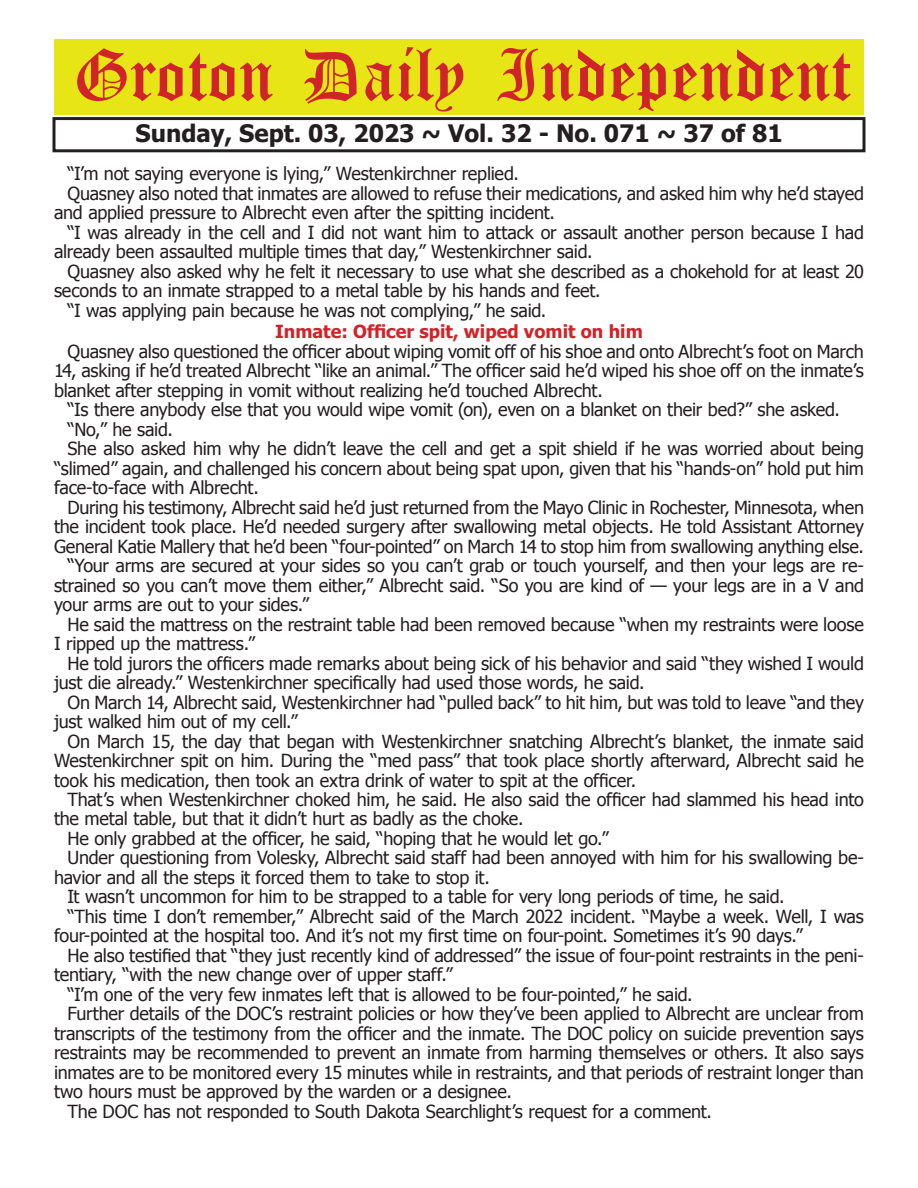
<style>
.page{position:relative;width:918px;height:1188px;background:#fff}
.page>*{position:absolute;margin:0;border:0;box-sizing:border-box;transform-origin:0 0}
.t1{font:54px "Old English Five";color:#d1232a}
.t2{font:700 24px "Tahoma";color:#231f20}
.t3{font:18px/19.5px "Tahoma";letter-spacing:-.01em;color:#231f20;text-align:justify}
.t4{font:700 18px "Tahoma";color:#d1232a}
</style>
<div class="page">
<div style="left:52px;top:117px;width:814px;height:35px;border:3px solid #231f20"></div>
<div style="left:54px;top:40px;width:810px;height:75px;background:#e7e515"></div>
<h1 class="t1" style="left:73px;top:50px;width:779px">Groton Daily Independent</h1>
<h2 class="t2" style="left:135px;top:116px;width:649px">Sunday, Sept. 03, 2023 ~ Vol. 32 - No. 071 ~ 37 of 81</h2>
<p class="t3" style="left:68px;top:163px;width:453px">“I’m not saying everyone is lying,” Westenkirchner replied.</p>
<p class="t3" style="left:68px;top:182px;width:798px">Quasney also noted that inmates are allowed to refuse their medications, and asked him why he’d stayed</p>
<p class="t3" style="left:54px;top:202px;width:503px">and applied pressure to Albrecht even after the spitting incident.</p>
<p class="t3" style="left:68px;top:221px;width:798px">“I was already in the cell and I did not want him to attack or assault another person because I had</p>
<p class="t3" style="left:54px;top:241px;width:540px">already been assaulted multiple times that day,” Westenkirchner said.</p>
<p class="t3" style="left:68px;top:260px;width:798px">Quasney also asked why he felt it necessary to use what she described as a chokehold for at least 20</p>
<p class="t3" style="left:54px;top:280px;width:548px">seconds to an inmate strapped to a metal table by his hands and feet.</p>
<p class="t3" style="left:68px;top:299px;width:480px">“I was applying pain because he was not complying,” he said.</p>
<p class="t4" style="left:275px;top:319px;width:369px">Inmate: Officer spit, wiped vomit on him</p>
<p class="t3" style="left:54px;top:341px;width:811px;text-indent:14px">Quasney also questioned the officer about wiping vomit off of his shoe and onto Albrecht’s foot on March 14, asking if he’d treated Albrecht “like an animal.” The officer said he’d wiped his shoe off on the inmate’s blanket after stepping in vomit without realizing he’d touched Albrecht.</p>
<p class="t3" style="left:68px;top:399px;width:774px">“Is there anybody else that you would wipe vomit (on), even on a blanket on their bed?” she asked.</p>
<p class="t3" style="left:68px;top:418px;width:107px">“No,” he said.</p>
<p class="t3" style="left:68px;top:438px;width:798px">She also asked him why he didn’t leave the cell and get a spit shield if he was worried about being</p>
<p class="t3" style="left:54px;top:457px;width:811px">“slimed” again, and challenged his concern about being spat upon, given that his “hands-on” hold put him</p>
<p class="t3" style="left:54px;top:477px;width:206px">face-to-face with Albrecht.</p>
<p class="t3" style="left:68px;top:496px;width:798px">During his testimony, Albrecht said he’d just returned from the Mayo Clinic in Rochester, Minnesota, when</p>
<p class="t3" style="left:54px;top:516px;width:811px">the incident took place. He’d needed surgery after swallowing metal objects. He told Assistant Attorney</p>
<p class="t3" style="left:54px;top:535px;width:812px">General Katie Mallery that he’d been “four-pointed” on March 14 to stop him from swallowing anything else.</p>
<p class="t3" style="left:68px;top:555px;width:798px">“Your arms are secured at your sides so you can’t grab or touch yourself, and then your legs are re-</p>
<p class="t3" style="left:54px;top:574px;width:812px">strained so you can’t move them either,” Albrecht said. “So you are kind of — your legs are in a V and</p>
<p class="t3" style="left:54px;top:594px;width:257px">your arms are out to your sides.”</p>
<p class="t3" style="left:68px;top:613px;width:798px">He said the mattress on the restraint table had been removed because “when my restraints were loose</p>
<p class="t3" style="left:54px;top:633px;width:203px">I ripped up the mattress.”</p>
<p class="t3" style="left:68px;top:652px;width:798px">He told jurors the officers made remarks about being sick of his behavior and said “they wished I would</p>
<p class="t3" style="left:54px;top:672px;width:592px">just die already.” Westenkirchner specifically had used those words, he said.</p>
<p class="t3" style="left:68px;top:691px;width:798px">On March 14, Albrecht said, Westenkirchner had “pulled back” to hit him, but was told to leave “and they</p>
<p class="t3" style="left:54px;top:711px;width:245px">just walked him out of my cell.”</p>
<p class="t3" style="left:68px;top:730px;width:798px">On March 15, the day that began with Westenkirchner snatching Albrecht’s blanket, the inmate said</p>
<p class="t3" style="left:54px;top:750px;width:811px">Westenkirchner spit on him. During the “med pass” that took place shortly afterward, Albrecht said he</p>
<p class="t3" style="left:54px;top:769px;width:584px">took his medication, then took an extra drink of water to spit at the officer.</p>
<p class="t3" style="left:68px;top:789px;width:798px">That’s when Westenkirchner choked him, he said. He also said the officer had slammed his head into</p>
<p class="t3" style="left:54px;top:808px;width:471px">the metal table, but that it didn’t hurt as badly as the choke.</p>
<p class="t3" style="left:68px;top:828px;width:543px">He only grabbed at the officer, he said, “hoping that he would let go.”</p>
<p class="t3" style="left:68px;top:847px;width:798px">Under questioning from Volesky, Albrecht said staff had been annoyed with him for his swallowing be-</p>
<p class="t3" style="left:54px;top:867px;width:437px">havior and all the steps it forced them to take to stop it.</p>
<p class="t3" style="left:68px;top:886px;width:719px">It wasn’t uncommon for him to be strapped to a table for very long periods of time, he said.</p>
<p class="t3" style="left:68px;top:906px;width:798px">“This time I don’t remember,” Albrecht said of the March 2022 incident. “Maybe a week. Well, I was</p>
<p class="t3" style="left:54px;top:925px;width:750px">four-pointed at the hospital too. And it’s not my first time on four-point. Sometimes it’s 90 days.”</p>
<p class="t3" style="left:68px;top:945px;width:798px">He also testified that “they just recently kind of addressed” the issue of four-point restraints in the peni-</p>
<p class="t3" style="left:54px;top:964px;width:400px">tentiary, “with the new change over of upper staff.”</p>
<p class="t3" style="left:68px;top:984px;width:627px">“I’m one of the very few inmates left that is allowed to be four-pointed,” he said.</p>
<p class="t3" style="left:68px;top:1003px;width:798px">Further details of the DOC’s restraint policies or how they’ve been applied to Albrecht are unclear from</p>
<p class="t3" style="left:54px;top:1023px;width:811px">transcripts of the testimony from the officer and the inmate. The DOC policy on suicide prevention says</p>
<p class="t3" style="left:54px;top:1042px;width:811px">restraints may be recommended to prevent an inmate from harming themselves or others. It also says</p>
<p class="t3" style="left:54px;top:1062px;width:811px">inmates are to be monitored every 15 minutes while in restraints, and that periods of restraint longer than</p>
<p class="t3" style="left:54px;top:1081px;width:459px">two hours must be approved by the warden or a designee.</p>
<p class="t3" style="left:68px;top:1101px;width:646px">The DOC has not responded to South Dakota Searchlight’s request for a comment.</p>
</div>
